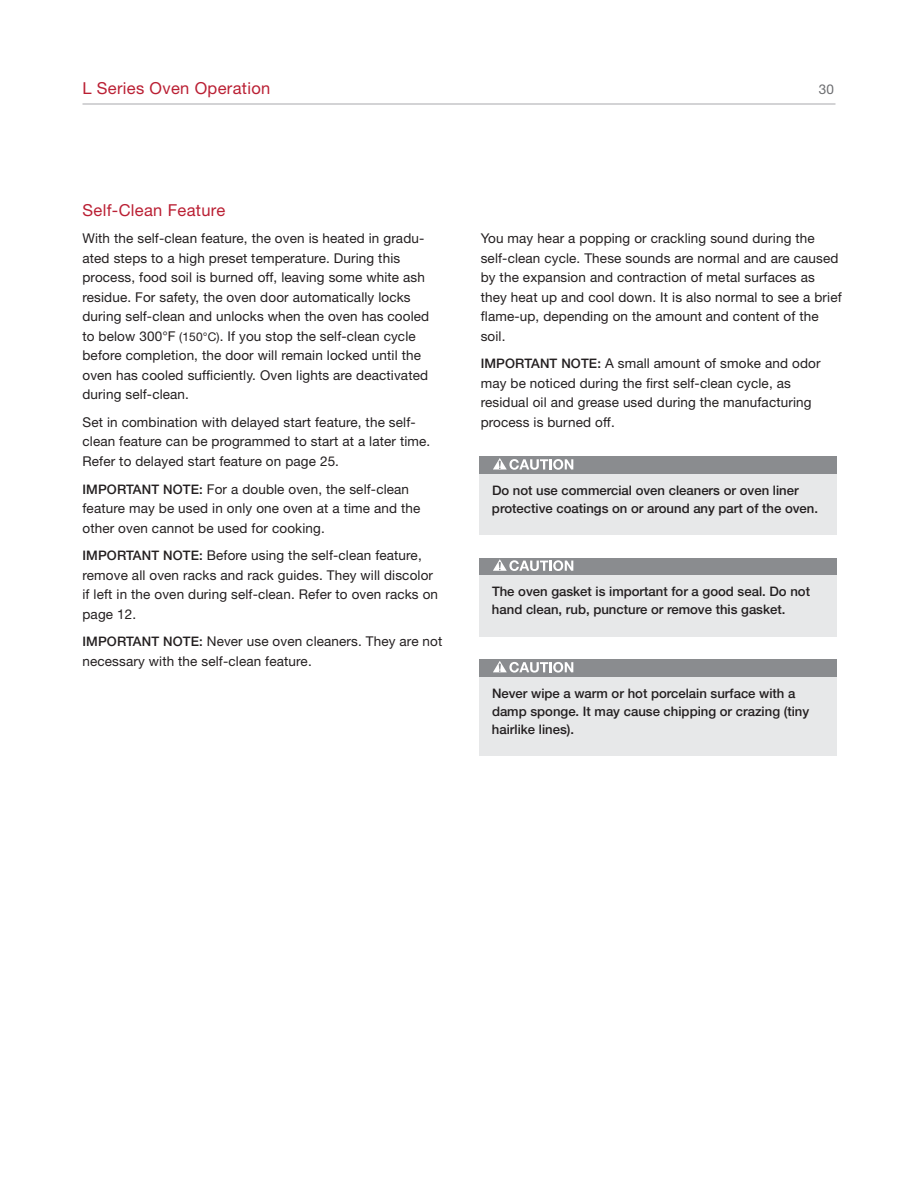
<style>
.page{position:relative;width:918px;height:1188px;background:#fff}
.page>*{position:absolute;margin:0;border:0;box-sizing:border-box;transform-origin:0 0}
.t1{font:16.5px "Helvetica Neue LT Std";letter-spacing:.02em;color:#ba1f33}
.t2{font:13.5px/19.5px "Helvetica Neue LT Std";letter-spacing:.01em;color:#231f20}
.t3{font:13.5px "Helvetica Neue LT Std";color:#6c6d70}
.t4{font:500 13.2px/18px "Helvetica Neue LT Std";color:#231f20}
.s1{font-size:12px}
.s2{font-weight:500;font-size:13.2px}
</style>
<div class="page">
<hr style="left:82px;top:104px;width:754px;height:1px;background:#a8a9ad">
<div style="left:479px;top:660px;width:358px;height:96px;background:#e7e8e9"></div>
<div style="left:479px;top:660px;width:358px;height:17px;background:#8a8c8f"></div>
<svg style="left:493px;top:661px;width:80px;height:12px"></svg>
<div style="left:479px;top:457px;width:358px;height:78px;background:#e7e8e9"></div>
<div style="left:479px;top:457px;width:358px;height:17px;background:#8a8c8f"></div>
<svg style="left:493px;top:458px;width:80px;height:12px"></svg>
<div style="left:479px;top:558px;width:358px;height:78px;background:#e7e8e9"></div>
<div style="left:479px;top:558px;width:358px;height:17px;background:#8a8c8f"></div>
<svg style="left:493px;top:559px;width:80px;height:12px"></svg>
<p class="t1" style="left:82px;top:83px;width:189px">L Series Oven Operation</p>
<p class="t3" style="left:819px;top:85px;width:17px">30</p>
<p class="t1" style="left:82px;top:204px;width:144px">Self-Clean Feature</p>
<p class="t2" style="left:82px;top:230px;width:348px">With the self-clean feature, the oven is heated in gradu&shy;ated steps to a high preset temperature. During this process, food soil is burned off, leaving some white ash residue. For safety, the oven door automatically locks during self-clean and unlocks when the oven has cooled to below 300°F <span class="s1">(150°C)</span>. If you stop the self-clean cycle before completion, the door will remain locked until the oven has cooled sufficiently. Oven lights are deactivated during self-clean.</p>
<p class="t2" style="left:83px;top:414px;width:349px">Set in combination with delayed start feature, the self&shy;clean feature can be programmed to start at a later time.<br>Refer to delayed start feature on page 25.</p>
<p class="t2" style="left:82px;top:480px;width:340px"><span class="s2">IMPORTANT NOTE:</span> For a double oven, the self-clean feature may be used in only one oven at a time and the other oven cannot be used for cooking.</p>
<p class="t2" style="left:82px;top:547px;width:357px"><span class="s2">IMPORTANT NOTE:</span> Before using the self-clean feature, remove all oven racks and rack guides. They will discolor if left in the oven during self-clean. Refer to oven racks on page 12.</p>
<p class="t2" style="left:82px;top:633px;width:361px"><span class="s2">IMPORTANT NOTE:</span> Never use oven cleaners. They are not necessary with the self-clean feature.</p>
<p class="t2" style="left:481px;top:230px;width:363px">You may hear a popping or crackling sound during the self-clean cycle. These sounds are normal and are caused by the expansion and contraction of metal surfaces as they heat up and cool down. It is also normal to see a brief flame-up, depending on the amount and content of the soil.</p>
<p class="t2" style="left:481px;top:355px;width:341px"><span class="s2">IMPORTANT NOTE:</span> A small amount of smoke and odor may be noticed during the first self-clean cycle, as residual oil and grease used during the manufacturing process is burned off.</p>
<p class="t4" style="left:492px;top:482px;width:328px">Do not use commercial oven cleaners or oven liner protective coatings on or around any part of the oven.</p>
<p class="t4" style="left:492px;top:583px;width:320px">The oven gasket is important for a good seal. Do not hand clean, rub, puncture or remove this gasket.</p>
<p class="t4" style="left:492px;top:685px;width:319px">Never wipe a warm or hot porcelain surface with a damp sponge. It may cause chipping or crazing (tiny hairlike lines).</p>
</div>
